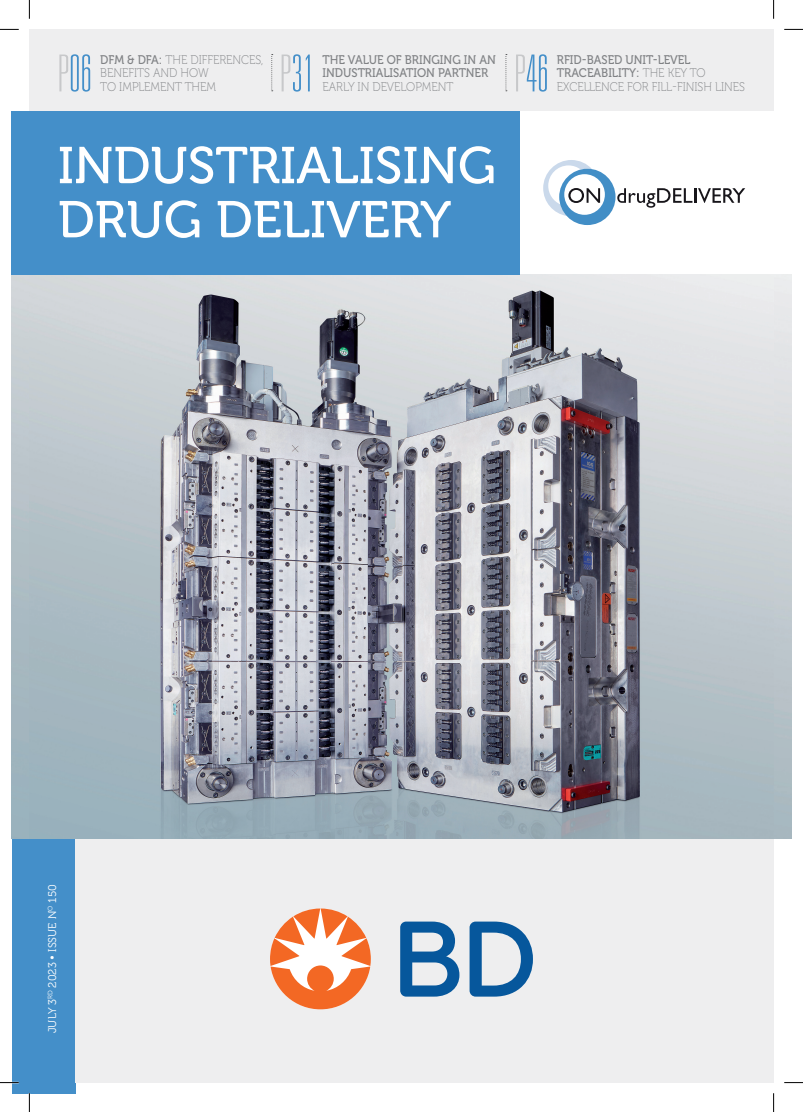
<style>
.page{position:relative;width:803px;height:1112px;background:#fff}
.page>*{position:absolute;margin:0;border:0;box-sizing:border-box;transform-origin:0 0}
.t1{font:51.5px/54.1px "Museo 500";color:#fff}
.t2{font:100 ultra-condensed 51px "Univers LT Std";color:#448fc9}
.t3{font:12.5px/13.8px "Museo 100";color:#808285;scale:.92 1}
.t4{font:12.5px/13.8px "Museo 500";color:#808285;scale:.92 1}
.t5{font:11.12px "Museo 300";color:#fff}
.s1{color:#c7c8ca}
.s2{font-family:"Museo 500"}
.s3{font-family:"Museo 100"}
</style>
<div class="page">
<div style="left:12px;top:838px;width:63px;height:255px;background:#448fc9"></div>
<img style="left:12px;top:274px;width:779px;height:564px">
<div style="left:12px;top:111px;width:453px;height:163px;background:#448fc9"></div>
<img style="left:29px;top:274px;width:744px;height:564px">
<div style="left:29px;top:838px;width:744px;height:244px;background:#eeeeef"></div>
<div style="left:29px;top:29px;width:744px;height:82px;background:#eeeeef"></div>
<div style="left:29px;top:111px;width:490px;height:163px;background:#448fc9"></div>
<div style="left:29px;top:838px;width:46px;height:244px;background:#448fc9"></div>
<svg style="left:271px;top:54px;width:2px;height:37px"></svg>
<svg style="left:506px;top:54px;width:1px;height:37px"></svg>
<svg style="left:543px;top:160px;width:202px;height:65px"></svg>
<svg style="left:400px;top:921px;width:133px;height:75px"></svg>
<svg style="left:270px;top:908px;width:101px;height:101px"></svg>
<svg style="left:0;top:29px;width:19px;height:1px"></svg>
<svg style="left:784px;top:29px;width:19px;height:1px"></svg>
<svg style="left:0;top:1081px;width:19px;height:2px"></svg>
<svg style="left:784px;top:1082px;width:19px;height:1px"></svg>
<svg style="left:29px;top:0;width:1px;height:19px"></svg>
<svg style="left:29px;top:1093px;width:1px;height:18px"></svg>
<svg style="left:773px;top:0;width:1px;height:19px"></svg>
<svg style="left:773px;top:1093px;width:1px;height:18px"></svg>
<h2 class="t2" style="left:58px;top:47px;width:36px"><span class="s1">P</span>06</h2>
<p class="t3" style="left:100px;top:53px;width:179px"><span class="s2">DFM &amp; DFA:</span> THE DIFFERENCES,<br>BENEFITS AND HOW</p>
<p class="t3" style="left:100px;top:80px;width:127px">TO IMPLEMENT THEM</p>
<h2 class="t2" style="left:280px;top:47px;width:36px"><span class="s1">P</span>31</h2>
<p class="t4" style="left:322px;top:53px;width:190px">THE VALUE OF BRINGING IN AN<br>INDUSTRIALISATION PARTNER</p>
<p class="t3" style="left:322px;top:80px;width:144px">EARLY IN DEVELOPMENT</p>
<h2 class="t2" style="left:514px;top:47px;width:36px"><span class="s1">P</span>46</h2>
<p class="t4" style="left:557px;top:53px;width:163px">RFID-BASED UNIT-LEVEL<br>TRACEABILITY: <span class="s3">THE KEY TO</span></p>
<p class="t3" style="left:557px;top:80px;width:206px">EXCELLENCE FOR FILL-FINISH LINES</p>
<h1 class="t1" style="left:58px;top:139px;width:440px">INDUSTRIALISING<br>DRUG DELIVERY</h1>
<p class="t5" style="left:46px;top:1032px;width:150px;rotate:-90deg">JULY 3<sup>RD</sup> 2023 • ISSUE N<sup>O</sup> 150</p>
</div>
